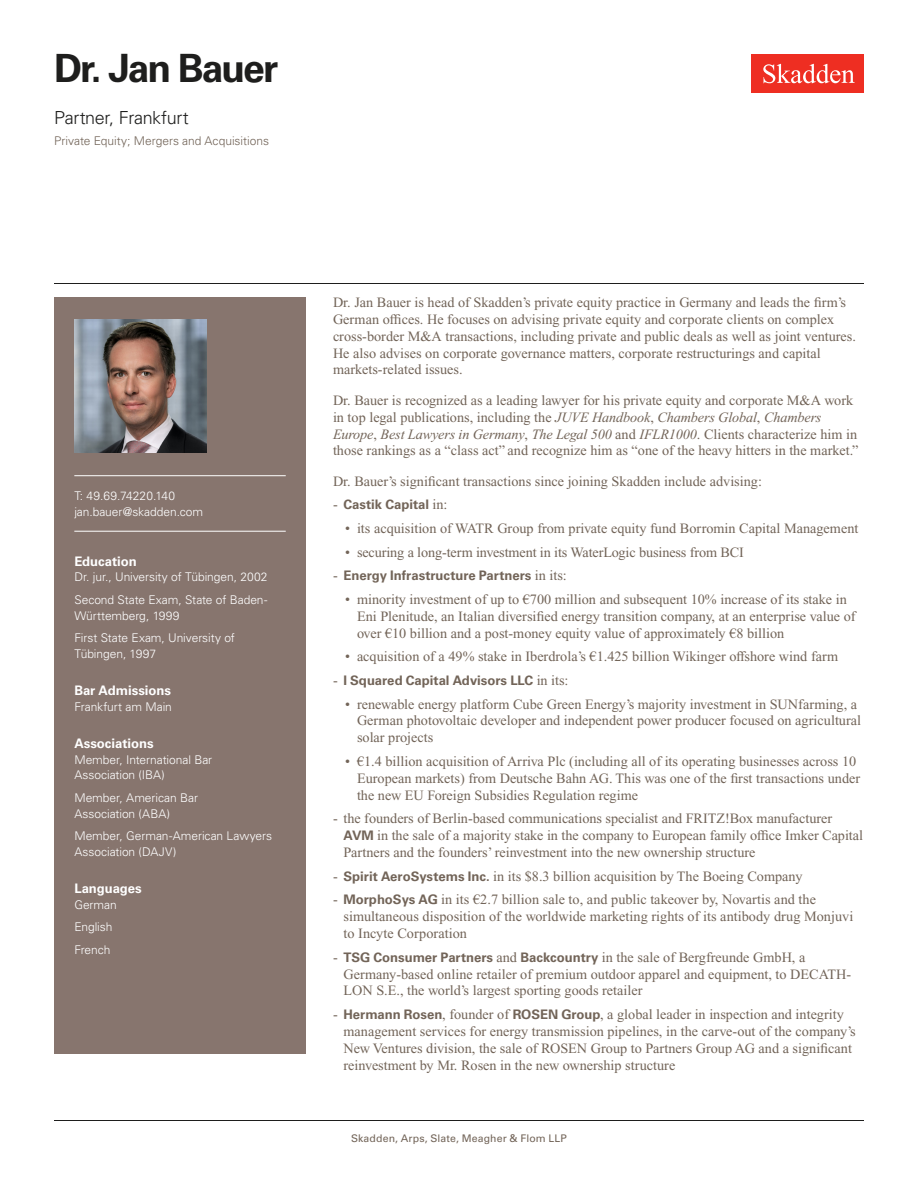
<style>
.page{position:relative;width:918px;height:1188px;background:#fff}
.page>*{position:absolute;margin:0;border:0;box-sizing:border-box;transform-origin:0 0}
.Name{font:700 39px "Univers LT Std";letter-spacing:-.055em;color:#1e1e1d}
.Title_and_Office{font:300 18px "Univers LT Std";letter-spacing:-.02em;color:#1e1e1d}
.Main_Body_Bulleted{font:14.25px/16.8px "Times New Roman PS Std";color:#726458}
.Main_Body_Second_Level_Bullet{font:14.25px/16.8px "Times New Roman PS Std";color:#726458}
.Main_Body{font:14.25px/16.8px "Times New Roman PS Std";color:#726458}
.Main_Body_Bulleted-2{font:700 13.2px "Univers LT Std";color:#726458}
.Bar_Admission_Education{font:700 13.2px "Univers LT Std";letter-spacing:-.005em;color:#fff}
.Sidebar_text{font:300 12px/15.8px "Univers LT Std";letter-spacing:-.005em;color:#fff}
.Practice{font:300 12px "Univers LT Std";color:#726458}
.Email{font:300 12px "Univers LT Std";letter-spacing:-.005em;color:#fff}
.Phone_Number{font:300 12px "Univers LT Std";letter-spacing:.005em;color:#fff}
.Folio{font:10.5px "Univers LT Std";letter-spacing:.01em;color:#726458}
.s1{font-style:italic}
.s2{font-family:"Times New Roman PS Std";font-weight:400;font-size:14.25px}
.s3{font-family:"Univers LT Std";font-weight:700;font-size:13.2px}
</style>
<div class="page">
<div style="left:752px;top:54px;width:112px;height:39px;background:#ee2e22"></div>
<svg style="left:763px;top:64px;width:92px;height:19px"></svg>
<div style="left:54px;top:297px;width:252px;height:756px;background:#87756e"></div>
<hr style="left:74px;top:475px;width:212px;height:1px;background:#fff">
<hr style="left:74px;top:531px;width:212px;height:1px;background:#fff">
<img style="left:74px;top:320px;width:132px;height:132px">
<hr style="left:54px;top:1120px;width:810px;height:1px;background:#1e1e1d">
<hr style="left:54px;top:283px;width:810px;height:1px;background:#1e1e1d">
<h1 class="Name" style="left:54px;top:46px;width:226px">Dr. Jan Bauer</h1>
<h2 class="Title_and_Office" style="left:54px;top:107px;width:136px">Partner, Frankfurt</h2>
<h3 class="Practice" style="left:54px;top:134px;width:217px">Private Equity; Mergers and Acquisitions</h3>
<p class="Phone_Number" style="left:74px;top:489px;width:102px">T: 49.69.74220.140</p>
<p class="Email" style="left:74px;top:504px;width:130px">jan.bauer@skadden.com</p>
<p class="Bar_Admission_Education" style="left:74px;top:553px;width:64px">Education</p>
<p class="Sidebar_text" style="left:74px;top:569px;width:195px">Dr. jur., University of Tübingen, 2002</p>
<p class="Sidebar_text" style="left:74px;top:592px;width:195px">Second State Exam, State of Baden-<br>Württemberg, 1999</p>
<p class="Sidebar_text" style="left:74px;top:630px;width:162px">First State Exam, University of<br>Tübingen, 1997</p>
<p class="Bar_Admission_Education" style="left:74px;top:683px;width:98px">Bar Admissions</p>
<p class="Sidebar_text" style="left:74px;top:699px;width:99px">Frankfurt am Main</p>
<p class="Bar_Admission_Education" style="left:74px;top:736px;width:81px">Associations</p>
<p class="Sidebar_text" style="left:74px;top:752px;width:139px">Member, International Bar<br>Association (IBA)</p>
<p class="Sidebar_text" style="left:74px;top:790px;width:125px">Member, American Bar<br>Association (ABA)</p>
<p class="Sidebar_text" style="left:74px;top:828px;width:199px">Member, German-American Lawyers<br>Association (DAJV)</p>
<p class="Bar_Admission_Education" style="left:74px;top:881px;width:69px">Languages</p>
<p class="Sidebar_text" style="left:74px;top:897px;width:44px">German</p>
<p class="Sidebar_text" style="left:74px;top:919px;width:40px">English</p>
<p class="Sidebar_text" style="left:74px;top:942px;width:38px">French</p>
<p class="Main_Body" style="left:333px;top:294px;width:525px">Dr. Jan Bauer is head of Skadden’s private equity practice in Germany and leads the firm’s German offices. He focuses on advising private equity and corporate clients on complex cross-border M&amp;A transactions, including private and public deals as well as joint ventures.<br>He also advises on corporate governance matters, corporate restructurings and capital markets-related issues.</p>
<p class="Main_Body" style="left:333px;top:392px;width:527px">Dr. Bauer is recognized as a leading lawyer for his private equity and corporate M&amp;A work in top legal publications, including the <span class="s1">JUVE Handbook</span>, <span class="s1">Chambers Global</span>, <span class="s1">Chambers Europe</span>, <span class="s1">Best Lawyers in Germany</span>, <span class="s1">The Legal 500</span> and <span class="s1">IFLR1000</span>. Clients characterize him in those rankings as a “class act” and recognize him as “one of the heavy hitters in the market.”</p>
<p class="Main_Body" style="left:333px;top:473px;width:431px">Dr. Bauer’s significant transactions since joining Skadden include advising:</p>
<p class="Main_Body_Bulleted-2" style="left:333px;top:497px;width:116px"><span class="s2">-</span> Castik Capital <span class="s2">in:</span></p>
<p class="Main_Body_Second_Level_Bullet" style="left:345px;top:520px;width:515px">• its acquisition of WATR Group from private equity fund Borromin Capital Management</p>
<p class="Main_Body_Second_Level_Bullet" style="left:345px;top:544px;width:400px">• securing a long-term investment in its WaterLogic business from BCI</p>
<p class="Main_Body_Bulleted-2" style="left:333px;top:568px;width:235px"><span class="s2">-</span> Energy Infrastructure Partners <span class="s2">in its:</span></p>
<p class="Main_Body_Second_Level_Bullet" style="left:357px;top:591px;width:500px;text-indent:-12px">• minority investment of up to €700 million and subsequent 10% increase of its stake in<br>Eni Plenitude, an Italian diversified energy transition company, at an enterprise value of over €10 billion and a post-money equity value of approximately €8 billion</p>
<p class="Main_Body_Second_Level_Bullet" style="left:345px;top:648px;width:495px">• acquisition of a 49% stake in Iberdrola’s €1.425 billion Wikinger offshore wind farm</p>
<p class="Main_Body_Bulleted-2" style="left:333px;top:673px;width:237px"><span class="s2">-</span> I Squared Capital Advisors LLC <span class="s2">in its:</span></p>
<p class="Main_Body_Second_Level_Bullet" style="left:357px;top:695px;width:506px;text-indent:-12px">• renewable energy platform Cube Green Energy’s majority investment in SUNfarming, a<br>German photovoltaic developer and independent power producer focused on agricultural solar projects</p>
<p class="Main_Body_Second_Level_Bullet" style="left:357px;top:753px;width:505px;text-indent:-12px">• €1.4 billion acquisition of Arriva Plc (including all of its operating businesses across 10<br>European markets) from Deutsche Bahn AG. This was one of the first transactions under the new EU Foreign Subsidies Regulation regime</p>
<p class="Main_Body_Bulleted" style="left:344px;top:810px;width:521px;text-indent:-10px">- the founders of Berlin-based communications specialist and FRITZ!Box manufacturer<br><span class="s3">AVM</span> in the sale of a majority stake in the company to European family office Imker Capital<br>Partners and the founders’ reinvestment into the new ownership structure</p>
<p class="Main_Body_Bulleted" style="left:333px;top:868px;width:471px">- <span class="s3">Spirit AeroSystems Inc.</span> in its $8.3 billion acquisition by The Boeing Company</p>
<p class="Main_Body_Bulleted" style="left:344px;top:891px;width:511px;text-indent:-10px">- <span class="s3">MorphoSys AG</span> in its €2.7 billion sale to, and public takeover by, Novartis and the simultaneous disposition of the worldwide marketing rights of its antibody drug Monjuvi to Incyte Corporation</p>
<p class="Main_Body_Bulleted" style="left:344px;top:949px;width:509px;text-indent:-10px">- <span class="s3">TSG Consumer Partners</span> and <span class="s3">Backcountry</span> in the sale of Bergfreunde GmbH, a<br>Germany-based online retailer of premium outdoor apparel and equipment, to DECATH-<br>LON S.E., the world’s largest sporting goods retailer</p>
<p class="Main_Body_Bulleted" style="left:344px;top:1006px;width:514px;text-indent:-10px">- <span class="s3">Hermann Rosen</span>, founder of <span class="s3">ROSEN Group</span>, a global leader in inspection and integrity management services for energy transmission pipelines, in the carve-out of the company’s New Ventures division, the sale of ROSEN Group to Partners Group AG and a significant reinvestment by Mr. Rosen in the new ownership structure</p>
<p class="Folio" style="left:351px;top:1132px;width:217px">Skadden, Arps, Slate, Meagher &amp; Flom LLP</p>
</div>
